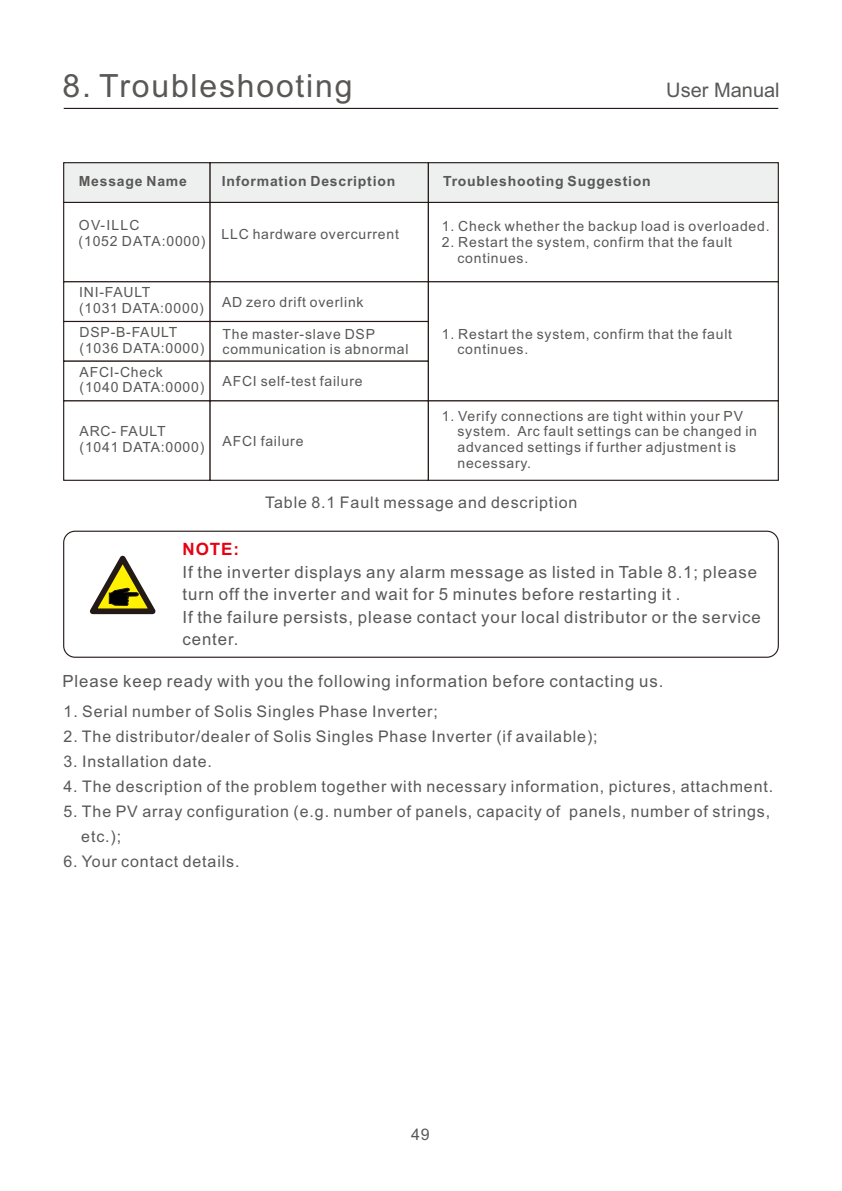
<style>
.page{position:relative;width:842px;height:1191px;background:#fff}
.page>*{position:absolute;margin:0;border:0;box-sizing:border-box;transform-origin:0 0}
.t1{font:32px "Arial";letter-spacing:.055em;color:#595857}
.t2{font:20px "Arial";color:#595857}
.t3{font:700 17px "Arial";color:#e60013}
.t4{font:16.8px/22.6px "Arial";letter-spacing:.055em;color:#595857}
.t5{font:16px/25px "Arial";letter-spacing:.055em;color:#595857}
.t6{font:14px/15.6px "Arial";letter-spacing:.055em;color:#595857}
.t7{font:700 14px "Arial";letter-spacing:.055em;color:#595857}
</style>
<div class="page">
<hr style="left:64px;top:108px;width:714px;height:1px;background:#231916">
<svg style="left:63px;top:203px;width:716px;height:78px"></svg>
<div style="left:63px;top:281px;width:148px;height:41px;background:#fff;border:1px solid #231916"></div>
<div style="left:63px;top:321px;width:148px;height:41px;background:#fff;border:1px solid #231916"></div>
<div style="left:63px;top:360px;width:148px;height:41px;background:#fff;border:1px solid #231916"></div>
<div style="left:210px;top:281px;width:219px;height:41px;background:#fff;border:1px solid #231916"></div>
<div style="left:210px;top:321px;width:219px;height:41px;background:#fff;border:1px solid #231916"></div>
<div style="left:210px;top:360px;width:219px;height:41px;background:#fff;border:1px solid #231916"></div>
<svg style="left:427px;top:281px;width:352px;height:119px"></svg>
<svg style="left:63px;top:400px;width:716px;height:81px"></svg>
<div style="left:63px;top:162px;width:148px;height:41px;background:#eeefef;border:1px solid #231916"></div>
<div style="left:210px;top:162px;width:219px;height:41px;background:#eeefef;border:1px solid #231916"></div>
<div style="left:428px;top:162px;width:351px;height:41px;background:#eeefef;border:1px solid #231916"></div>
<svg style="left:89px;top:555px;width:67px;height:60px"></svg>
<div style="left:63px;top:530px;width:716px;height:128px;border:1px solid #231916;border-radius:11px"></div>
<h1 class="t1" style="left:63px;top:73px;width:291px">8. Troubleshooting</h1>
<h2 class="t2" style="left:666px;top:82px;width:115px">User Manual</h2>
<p class="t7" style="left:79px;top:176px;width:110px">Message Name</p>
<p class="t7" style="left:222px;top:176px;width:175px">Information Description</p>
<p class="t7" style="left:443px;top:176px;width:209px">Troubleshooting Suggestion</p>
<p class="t6" style="left:79px;top:219px;width:128px">OV-ILLC<br>(1052 DATA:0000)</p>
<p class="t6" style="left:222px;top:228px;width:179px">LLC hardware overcurrent</p>
<p class="t6" style="left:442px;top:220px;width:329px">1. Check whether the backup load is overloaded.</p>
<p class="t6" style="left:457px;top:236px;width:276px;text-indent:-16px">2. Restart the system, confirm that the fault continues.</p>
<p class="t6" style="left:79px;top:286px;width:126px">INI-FAULT<br>(1031 DATA:0000)</p>
<p class="t6" style="left:222px;top:295px;width:143px">AD zero drift overlink</p>
<p class="t6" style="left:80px;top:326px;width:126px">DSP-B-FAULT (1036 DATA:0000)</p>
<p class="t6" style="left:80px;top:365px;width:126px">AFCI-Check (1040 DATA:0000)</p>
<p class="t6" style="left:80px;top:425px;width:126px">ARC- FAULT (1041 DATA:0000)</p>
<p class="t6" style="left:223px;top:327px;width:187px">The master-slave DSP communication is abnormal</p>
<p class="t6" style="left:223px;top:374px;width:142px">AFCI self-test failure</p>
<p class="t6" style="left:457px;top:327px;width:276px;text-indent:-16px">1. Restart the system, confirm that the fault continues.</p>
<p class="t6" style="left:457px;top:409px;width:301px;text-indent:-16px">1. Verify connections are tight within your PV system. Arc fault settings can be changed in advanced settings if further adjustment is necessary.</p>
<p class="t5" style="left:265px;top:491px;width:314px">Table 8.1 Fault message and description</p>
<p class="t6" style="left:223px;top:434px;width:82px">AFCI failure</p>
<p class="t3" style="left:182px;top:543px;width:58px">NOTE:</p>
<p class="t4" style="left:182px;top:562px;width:580px">If the inverter displays any alarm message as listed in Table 8.1; please turn off the inverter and wait for 5 minutes before restarting it .<br>If the failure persists, please contact your local distributor or the service center.</p>
<p class="t4" style="left:62px;top:671px;width:602px">Please keep ready with you the following information before contacting us.</p>
<p class="t5" style="left:64px;top:700px;width:376px">1. Serial number of Solis Singles Phase Inverter;</p>
<p class="t5" style="left:64px;top:725px;width:536px">2. The distributor/dealer of Solis Singles Phase Inverter (if available);</p>
<p class="t5" style="left:64px;top:750px;width:150px">3. Installation date.</p>
<p class="t5" style="left:64px;top:775px;width:711px">4. The description of the problem together with necessary information, pictures, attachment.</p>
<p class="t5" style="left:81px;top:800px;width:690px;text-indent:-18px">5. The PV array configuration (e.g. number of panels, capacity of panels, number of strings, etc.);</p>
<p class="t5" style="left:63px;top:850px;width:178px">6. Your contact details.</p>
<p class="t5" style="left:411px;top:1123px;width:20px">49</p>
</div>
